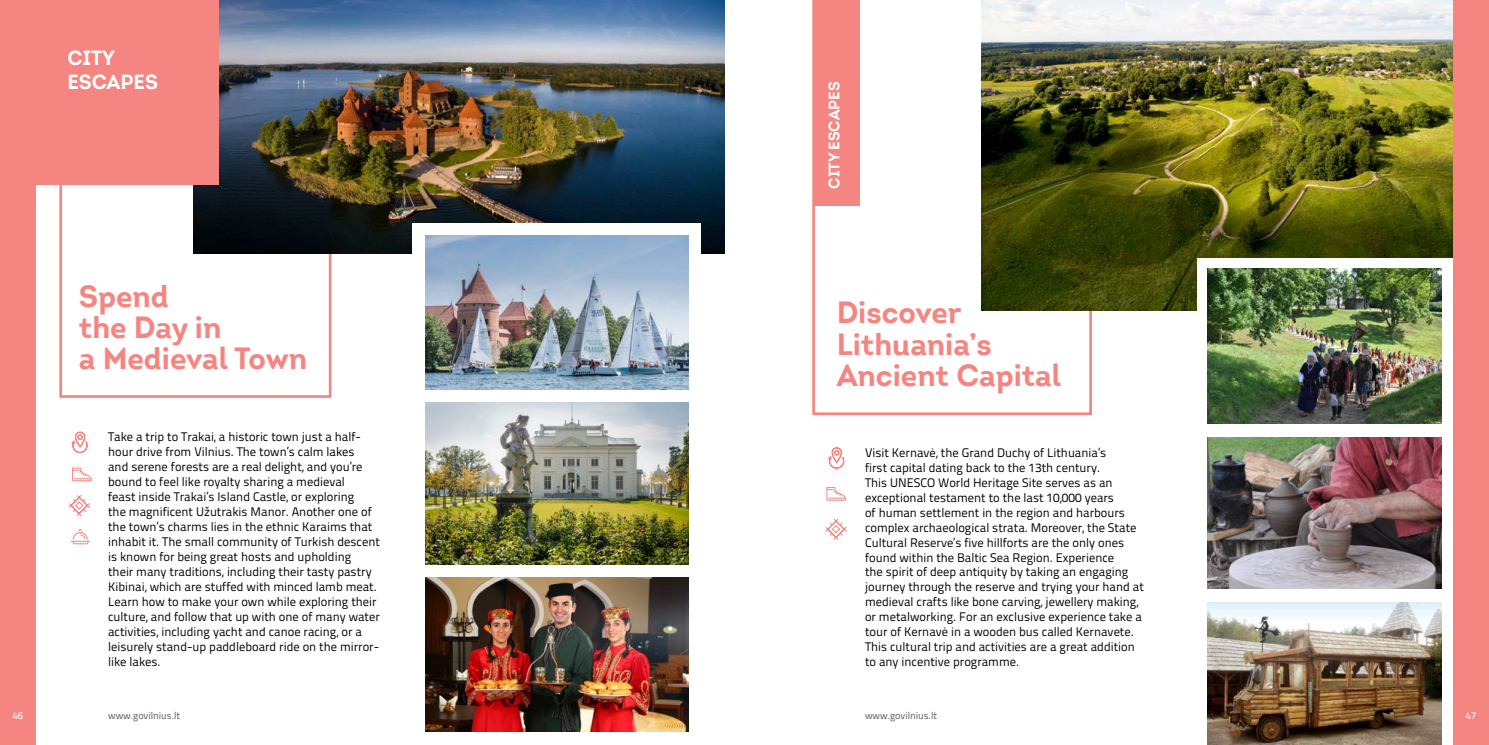
<style>
.page{position:relative;width:1489px;height:745px;background:#fff}
.page>*{position:absolute;margin:0;border:0;box-sizing:border-box;transform-origin:0 0}
.t1{font:700 29.88px/31.1px "Intro";color:#f48580}
.t2{font:700 19.88px/23.9px "Intro";color:#fff}
.t3{font:700 15px "Intro";color:#fff}
.t4{font:12.5px/15px "Titillium VLN";color:#000}
.t5{font:10px "Titillium VLN";color:#58595b}
.t6{font:600 10px "Titillium VLN";color:#fff}
</style>
<div class="page">
<svg style="left:59px;top:184px;width:272px;height:213px"></svg>
<img style="left:193px;top:0;width:531px;height:254px">
<div style="left:412px;top:223px;width:288px;height:448px;background:#fff"></div>
<div style="left:0;top:0;width:218px;height:184px;background:#f48580"></div>
<img style="left:425px;top:236px;width:263px;height:153px">
<img style="left:425px;top:402px;width:263px;height:162px">
<img style="left:425px;top:577px;width:263px;height:153px">
<svg style="left:812px;top:0;width:279px;height:415px"></svg>
<img style="left:981px;top:0;width:472px;height:310px">
<div style="left:1196px;top:257px;width:262px;height:369px;background:#fff"></div>
<div style="left:813px;top:0;width:46px;height:206px;background:#f48580"></div>
<img style="left:1207px;top:269px;width:234px;height:154px">
<img style="left:1207px;top:437px;width:234px;height:150px">
<img style="left:1207px;top:602px;width:234px;height:142px">
<svg style="left:71px;top:431px;width:17px;height:23px"></svg>
<svg style="left:827px;top:447px;width:17px;height:22px"></svg>
<svg style="left:72px;top:467px;width:20px;height:14px"></svg>
<svg style="left:826px;top:487px;width:19px;height:13px"></svg>
<svg style="left:71px;top:529px;width:19px;height:15px"></svg>
<svg style="left:68px;top:495px;width:22px;height:21px"></svg>
<svg style="left:825px;top:518px;width:22px;height:22px"></svg>
<div style="left:0;top:0;width:35px;height:744px;background:#f48580"></div>
<div style="left:1453px;top:0;width:35px;height:744px;background:#f48580"></div>
<h2 class="t2" style="left:67px;top:46px;width:92px">CITY<br>ESCAPES</h2>
<h1 class="t1" style="left:79px;top:280px;width:230px">Spend<br>the Day in<br>a Medieval Town</h1>
<p class="t4" style="left:108px;top:428px;width:273px">Take a trip to Trakai, a historic town just a half&shy;hour drive from Vilnius. The town’s calm lakes<br>and serene forests are a real delight, and you’re bound to feel like royalty sharing a medieval<br>feast inside Trakai’s Island Castle, or exploring<br>the magnificent Užutrakis Manor. Another one of the town’s charms lies in the ethnic Karaims that inhabit it. The small community of Turkish descent is known for being great hosts and upholding<br>their many traditions, including their tasty pastry Kibinai, which are stuffed with minced lamb meat.<br>Learn how to make your own while exploring their culture, and follow that up with one of many water activities, including yacht and canoe racing, or a leisurely stand-up paddleboard ride on the mirror&shy;like lakes.</p>
<p class="t3" style="left:824px;top:188px;width:108px;rotate:-90deg">CITY ESCAPES</p>
<h1 class="t1" style="left:836px;top:297px;width:226px">Discover<br>Lithuania’s<br>Ancient Capital</h1>
<p class="t4" style="left:865px;top:444px;width:280px">Visit Kernavė, the Grand Duchy of Lithuania’s<br>first capital dating back to the 13th century.<br>This UNESCO World Heritage Site serves as an exceptional testament to the last 10,000 years<br>of human settlement in the region and harbours complex archaeological strata. Moreover, the State Cultural Reserve’s five hillforts are the only ones found within the Baltic Sea Region. Experience<br>the spirit of deep antiquity by taking an engaging journey through the reserve and trying your hand at medieval crafts like bone carving, jewellery making, or metalworking. For an exclusive experience take a tour of Kernavė in a wooden bus called Kernavete.<br>This cultural trip and activities are a great addition to any incentive programme.</p>
<p class="t6" style="left:12px;top:707px;width:12px">46</p>
<p class="t5" style="left:108px;top:707px;width:74px">www.govilnius.lt</p>
<p class="t5" style="left:865px;top:707px;width:74px">www.govilnius.lt</p>
<p class="t6" style="left:1465px;top:707px;width:12px">47</p>
</div>
